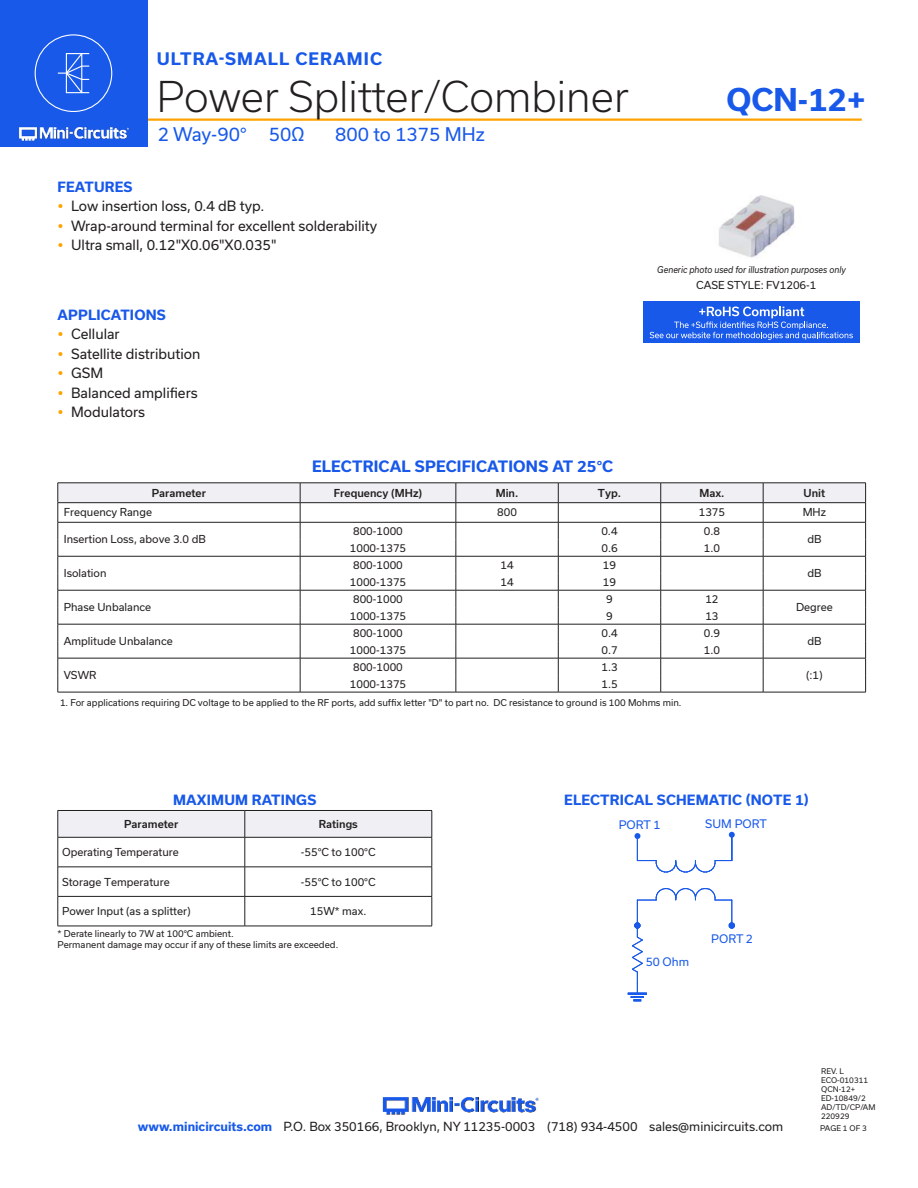
<style>
.page{position:relative;width:918px;height:1188px;background:#fff}
.page>*{position:absolute;margin:0;border:0;box-sizing:border-box;transform-origin:0 0}
.t1{font:300 40.5px "Usual";color:#221f1f}
.t2{font:700 30px "Usual";color:#1859ea}
.t3{font:18px "Usual";color:#1859ea}
.t4{font:700 16.5px "Usual";letter-spacing:.065em;color:#1859ea}
.t5{font:700 15px "Usual";letter-spacing:.015em;color:#1859ea}
.t6{font:13.5px/19.5px "Usual";color:#221f1f}
.t7{font:700 13.5px "Usual";letter-spacing:.015em;color:#1859ea}
.t8{font:12px "Usual";color:#221f1f}
.t9{font:11.25px "Usual";color:#1859ea}
.t10{font:10.5px "Usual";color:#221f1f}
.t11{font:500 10.5px "Usual";color:#221f1f}
.t12{font:9px/10.8px "Usual";color:#221f1f}
.t13{font:italic 9px "Usual";color:#221f1f;scale:.9 1}
.t14{font:7.5px/9px "Usual";color:#221f1f}
.s1{font-weight:700;color:#1859ea}
</style>
<div class="page">
<img style="left:382px;top:1097px;width:157px;height:18px">
<hr style="left:129px;top:118px;width:733px;height:3px;background:#ffa300">
<div style="left:0;top:0;width:147px;height:147px;background:#1859ea"></div>
<hr style="left:917px;top:0;width:1px;height:147px;background:#1859ea">
<img style="left:19px;top:126px;width:110px;height:15px">
<div style="left:35px;top:34px;width:77px;height:78px;border:1px solid #fff;border-radius:50%"></div>
<svg style="left:57px;top:53px;width:33px;height:41px"></svg>
<img style="left:718px;top:195px;width:77px;height:63px">
<svg style="left:58px;top:810px;width:375px;height:27px"></svg>
<hr style="left:58px;top:837px;width:187px;height:1px;background:#221f1f">
<hr style="left:58px;top:837px;width:1px;height:30px;background:#221f1f">
<hr style="left:245px;top:837px;width:187px;height:1px;background:#221f1f">
<hr style="left:245px;top:837px;width:1px;height:30px;background:#221f1f">
<hr style="left:432px;top:837px;width:1px;height:30px;background:#221f1f">
<hr style="left:58px;top:867px;width:187px;height:1px;background:#221f1f">
<hr style="left:245px;top:867px;width:187px;height:1px;background:#221f1f">
<hr style="left:58px;top:896px;width:187px;height:1px;background:#221f1f">
<svg style="left:58px;top:867px;width:1px;height:59px"></svg>
<hr style="left:245px;top:896px;width:187px;height:1px;background:#221f1f">
<svg style="left:245px;top:867px;width:1px;height:59px"></svg>
<svg style="left:432px;top:867px;width:1px;height:59px"></svg>
<hr style="left:58px;top:926px;width:187px;height:1px;background:#221f1f">
<hr style="left:245px;top:926px;width:187px;height:1px;background:#221f1f">
<hr style="left:300px;top:692px;width:156px;height:1px;background:#221f1f">
<hr style="left:456px;top:692px;width:102px;height:1px;background:#221f1f">
<hr style="left:558px;top:692px;width:103px;height:1px;background:#221f1f">
<hr style="left:661px;top:692px;width:102px;height:1px;background:#221f1f">
<svg style="left:58px;top:483px;width:808px;height:209px"></svg>
<hr style="left:58px;top:692px;width:242px;height:1px;background:#221f1f">
<hr style="left:763px;top:692px;width:103px;height:1px;background:#221f1f">
<svg style="left:635px;top:832px;width:100px;height:41px"></svg>
<svg style="left:628px;top:888px;width:107px;height:113px"></svg>
<div style="left:643px;top:301px;width:217px;height:42px;background:#1859ea"></div>
<svg style="left:650px;top:307px;width:203px;height:33px"></svg>
<h3 class="t4" style="left:157px;top:52px;width:227px">ULTRA-SMALL CERAMIC</h3>
<h1 class="t1" style="left:157px;top:80px;width:474px">Power Splitter/Combiner</h1>
<h3 class="t3" style="left:158px;top:127px;width:148px">2 Way-90° 50Ω</h3>
<h3 class="t3" style="left:335px;top:127px;width:151px">800 to 1375 MHz</h3>
<p class="t7" style="left:58px;top:180px;width:76px">FEATURES</p>
<p class="t6" style="left:71px;top:197px;width:308px">Low insertion loss, 0.4 dB typ.<br>Wrap-around terminal for excellent solderability<br>Ultra small, 0.12"X0.06"X0.035"</p>
<p class="t7" style="left:58px;top:308px;width:110px">APPLICATIONS</p>
<p class="t6" style="left:71px;top:325px;width:131px">Cellular<br>Satellite distribution<br>GSM<br>Balanced amplifiers<br>Modulators</p>
<h3 class="t5" style="left:312px;top:459px;width:303px">ELECTRICAL SPECIFICATIONS AT 25°C</h3>
<h2 class="t2" style="left:726px;top:88px;width:141px">QCN-12+</h2>
<p class="t13" style="left:657px;top:265px;width:211px">Generic photo used for illustration purposes only</p>
<p class="t10" style="left:696px;top:280px;width:122px">CASE STYLE: FV1206-1</p>
<p class="t11" style="left:152px;top:488px;width:56px">Parameter</p>
<p class="t11" style="left:334px;top:488px;width:90px">Frequency (MHz)</p>
<p class="t11" style="left:496px;top:488px;width:24px">Min.</p>
<p class="t11" style="left:598px;top:488px;width:25px">Typ.</p>
<p class="t11" style="left:699px;top:488px;width:26px">Max.</p>
<p class="t11" style="left:804px;top:488px;width:23px">Unit</p>
<p class="t10" style="left:64px;top:507px;width:90px">Frequency Range</p>
<p class="t10" style="left:497px;top:507px;width:21px">800</p>
<p class="t10" style="left:699px;top:507px;width:28px">1375</p>
<p class="t10" style="left:803px;top:507px;width:25px">MHz</p>
<p class="t10" style="left:64px;top:534px;width:144px">Insertion Loss, above 3.0 dB</p>
<p class="t10" style="left:353px;top:526px;width:51px">800-1000</p>
<p class="t10" style="left:601px;top:526px;width:18px">0.4</p>
<p class="t10" style="left:704px;top:526px;width:18px">0.8</p>
<p class="t10" style="left:807px;top:534px;width:16px">dB</p>
<p class="t10" style="left:350px;top:543px;width:58px">1000-1375</p>
<p class="t10" style="left:601px;top:543px;width:18px">0.6</p>
<p class="t10" style="left:704px;top:543px;width:18px">1.0</p>
<p class="t10" style="left:64px;top:568px;width:44px">Isolation</p>
<p class="t10" style="left:64px;top:602px;width:89px">Phase Unbalance</p>
<p class="t10" style="left:64px;top:636px;width:110px">Amplitude Unbalance</p>
<p class="t10" style="left:64px;top:670px;width:34px">VSWR</p>
<p class="t10" style="left:353px;top:560px;width:51px">800-1000</p>
<p class="t10" style="left:500px;top:560px;width:15px">14</p>
<p class="t10" style="left:603px;top:560px;width:15px">19</p>
<p class="t10" style="left:350px;top:577px;width:58px">1000-1375</p>
<p class="t10" style="left:500px;top:577px;width:15px">14</p>
<p class="t10" style="left:603px;top:577px;width:15px">19</p>
<p class="t10" style="left:353px;top:594px;width:51px">800-1000</p>
<p class="t10" style="left:606px;top:594px;width:8px">9</p>
<p class="t10" style="left:705px;top:594px;width:15px">12</p>
<p class="t10" style="left:350px;top:611px;width:58px">1000-1375</p>
<p class="t10" style="left:606px;top:611px;width:8px">9</p>
<p class="t10" style="left:705px;top:611px;width:15px">13</p>
<p class="t10" style="left:353px;top:628px;width:51px">800-1000</p>
<p class="t10" style="left:601px;top:628px;width:18px">0.4</p>
<p class="t10" style="left:704px;top:628px;width:18px">0.9</p>
<p class="t10" style="left:350px;top:645px;width:58px">1000-1375</p>
<p class="t10" style="left:601px;top:645px;width:18px">0.7</p>
<p class="t10" style="left:704px;top:645px;width:18px">1.0</p>
<p class="t10" style="left:353px;top:661px;width:51px">800-1000</p>
<p class="t10" style="left:601px;top:661px;width:18px">1.3</p>
<p class="t10" style="left:350px;top:678px;width:58px">1000-1375</p>
<p class="t10" style="left:601px;top:678px;width:18px">1.5</p>
<p class="t12" style="left:60px;top:698px;width:623px">1. For applications requiring DC voltage to be applied to the RF ports, add suffix letter "D" to part no. DC resistance to ground is 100 Mohms min.</p>
<p class="t10" style="left:807px;top:568px;width:16px">dB</p>
<p class="t10" style="left:796px;top:602px;width:38px">Degree</p>
<p class="t10" style="left:807px;top:636px;width:16px">dB</p>
<p class="t10" style="left:806px;top:670px;width:18px">(:1)</p>
<p class="t7" style="left:173px;top:793px;width:145px">MAXIMUM RATINGS</p>
<p class="t7" style="left:564px;top:793px;width:246px">ELECTRICAL SCHEMATIC (NOTE 1)</p>
<p class="t11" style="left:124px;top:819px;width:56px">Parameter</p>
<p class="t11" style="left:319px;top:819px;width:41px">Ratings</p>
<p class="t10" style="left:62px;top:847px;width:118px">Operating Temperature</p>
<p class="t10" style="left:301px;top:847px;width:76px">-55°C to 100°C</p>
<p class="t10" style="left:62px;top:876px;width:109px">Storage Temperature</p>
<p class="t10" style="left:301px;top:876px;width:76px">-55°C to 100°C</p>
<p class="t10" style="left:62px;top:906px;width:130px">Power Input (as a splitter)</p>
<p class="t10" style="left:310px;top:906px;width:58px">15W* max.</p>
<p class="t12" style="left:58px;top:929px;width:282px">* Derate linearly to 7W at 100°C ambient.<br>Permanent damage may occur if any of these limits are exceeded.</p>
<p class="t9" style="left:619px;top:819px;width:43px">PORT 1</p>
<p class="t9" style="left:705px;top:818px;width:63px">SUM PORT</p>
<p class="t9" style="left:711px;top:932px;width:43px">PORT 2</p>
<p class="t9" style="left:646px;top:955px;width:45px">50 Ohm</p>
<p class="t14" style="left:821px;top:1067px;width:56px">REV. L<br>ECO-010311<br>QCN-12+<br>ED-10849/2<br>AD/TD/CP/AM<br>220929</p>
<p class="t8" style="left:138px;top:1121px;width:647px"><span class="s1">www.minicircuits.com</span> P.O. Box 350166, Brooklyn, NY 11235-0003 (718) 934-4500 sales@minicircuits.com</p>
<p class="t14" style="left:820px;top:1124px;width:48px">PAGE 1 OF 3</p>
</div>
